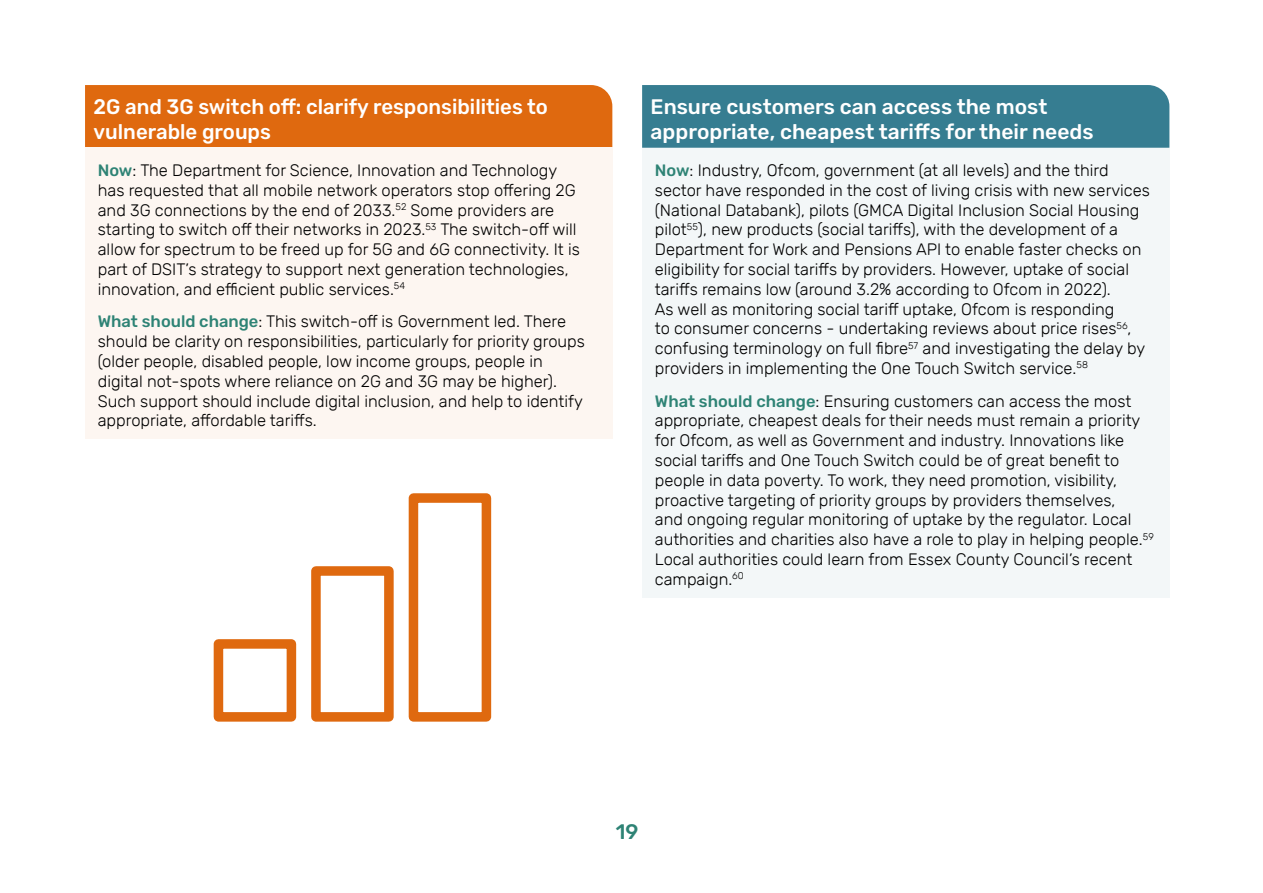
<style>
.page{position:relative;width:1263px;height:893px;background:#fff}
.page>*{position:absolute;margin:0;border:0;box-sizing:border-box;transform-origin:0 0}
.Sub-subheader{font:500 21px/25.2px "Rubik";color:#fff}
.t1{font:500 21px "Rubik";color:#2e8375}
.t2{font:300 16.5px/19.8px "Rubik";color:#000}
.s1{font-weight:500;color:#2e8375}
</style>
<div class="page">
<div style="left:85px;top:85px;width:527px;height:63px;background:#df690f"></div>
<div style="left:85px;top:148px;width:527px;height:291px;background:#fdf6f1"></div>
<div style="left:642px;top:85px;width:527px;height:63px;background:#367d91"></div>
<div style="left:642px;top:148px;width:527px;height:449px;background:#f3f7f8"></div>
<svg style="left:213px;top:493px;width:279px;height:229px"></svg>
<p class="Sub-subheader" style="left:94px;top:94px;width:456px">2G and 3G switch off: clarify responsibilities to vulnerable groups</p>
<p class="t2" style="left:98px;top:161px;width:483px"><span class="s1">Now</span>: The Department for Science, Innovation and Technology has requested that all mobile network operators stop offering 2G and 3G connections by the end of 2033.<sup>52</sup> Some providers are starting to switch off their networks in 2023.<sup>53</sup> The switch-off will allow for spectrum to be freed up for 5G and 6G connectivity. It is part of DSIT’s strategy to support next generation technologies, innovation, and efficient public services.<sup>54</sup></p>
<p class="t2" style="left:98px;top:312px;width:489px"><span class="s1">What should change</span>: This switch-off is Government led. There should be clarity on responsibilities, particularly for priority groups (older people, disabled people, low income groups, people in digital not-spots where reliance on 2G and 3G may be higher).<br>Such support should include digital inclusion, and help to identify appropriate, affordable tariffs.</p>
<p class="Sub-subheader" style="left:651px;top:94px;width:444px">Ensure customers can access the most appropriate, cheapest tariffs for their needs</p>
<p class="t2" style="left:655px;top:161px;width:496px"><span class="s1">Now</span>: Industry, Ofcom, government (at all levels) and the third sector have responded in the cost of living crisis with new services (National Databank), pilots (GMCA Digital Inclusion Social Housing pilot<sup>55</sup>), new products (social tariffs), with the development of a Department for Work and Pensions API to enable faster checks on eligibility for social tariffs by providers. However, uptake of social tariffs remains low (around 3.2% according to Ofcom in 2022).<br>As well as monitoring social tariff uptake, Ofcom is responding<br>to consumer concerns - undertaking reviews about price rises<sup>56</sup>, confusing terminology on full fibre<sup>57</sup> and investigating the delay by providers in implementing the One Touch Switch service.<sup>58</sup></p>
<p class="t2" style="left:655px;top:391px;width:500px"><span class="s1">What should change</span>: Ensuring customers can access the most appropriate, cheapest deals for their needs must remain a priority for Ofcom, as well as Government and industry. Innovations like social tariffs and One Touch Switch could be of great benefit to people in data poverty. To work, they need promotion, visibility, proactive targeting of priority groups by providers themselves,<br>and ongoing regular monitoring of uptake by the regulator. Local authorities and charities also have a role to play in helping people.<sup>59<br></sup>Local authorities could learn from Essex County Council’s recent campaign.<sup>60</sup></p>
<p class="t1" style="left:616px;top:820px;width:24px">19</p>
</div>
